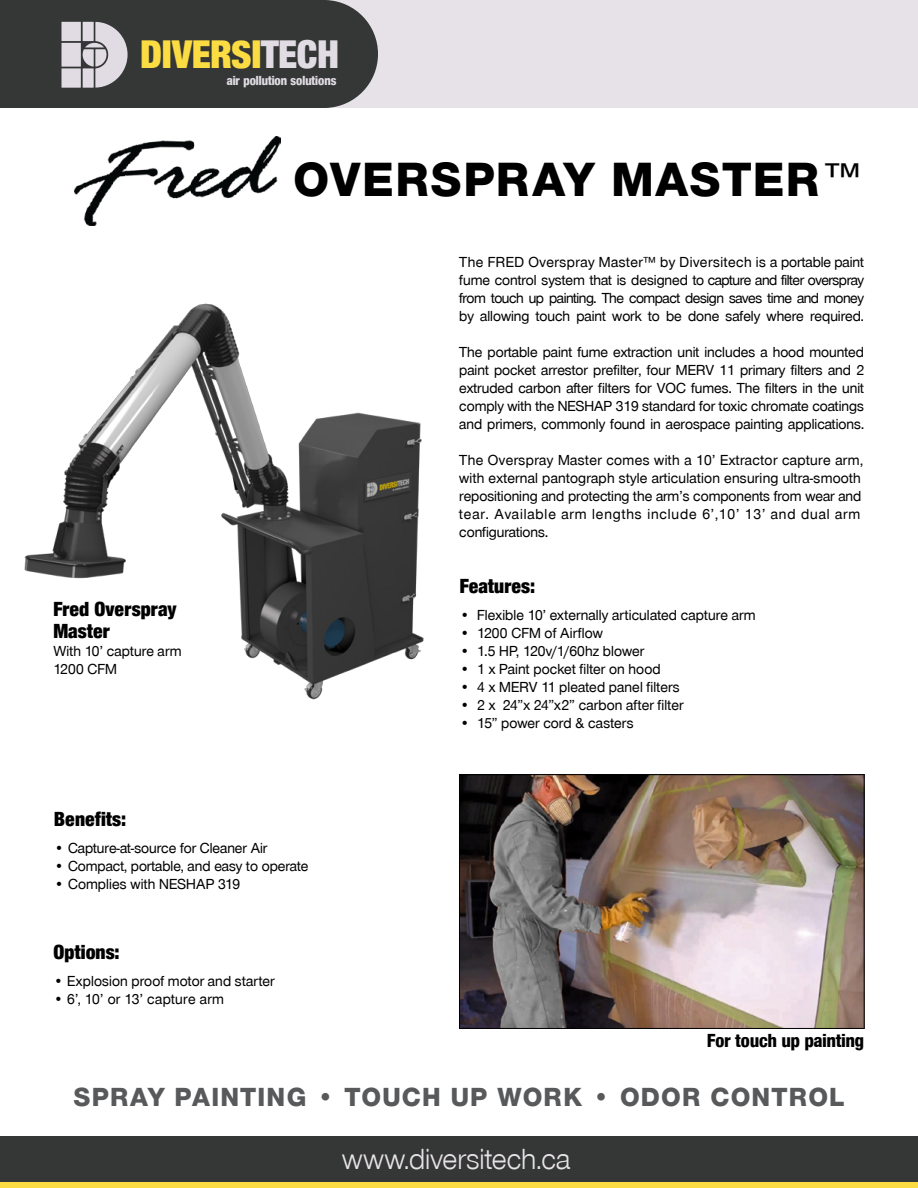
<style>
.page{position:relative;width:918px;height:1188px;background:#fff}
.page>*{position:absolute;margin:0;border:0;box-sizing:border-box;transform-origin:0 0}
.t1{font:49.5px "Nimbus San Nov D Heav";letter-spacing:.045em;color:#000}
.t2{font:41.1px "Nimbus San Nov D Blac Cond";color:#fbdc42}
.t3{font:30px "Nimbus San Nov D";letter-spacing:.005em;color:#e7e2e7}
.t4{font:27px "Nimbus San Nov D Heav";letter-spacing:.065em;color:#58595b}
.t5{font:21px/21.6px "Nimbus San Nov D Blac Cond";letter-spacing:.005em;color:#000}
.t6{font:19.5px "Nimbus San Nov D Heav Cond";letter-spacing:.005em;color:#000}
.t7{font:500 15px/18px "Nimbus San Nov D";letter-spacing:.01em;color:#000;text-align:justify}
.t8{font:13.5px "Nimbus San Nov D Heav Cond";color:#e1dbe3}
.s1{color:#e1dce3}
.s2{font-style:inherit}
</style>
<div class="page">
<div style="left:117px;top:0;width:801px;height:108px;background:#e7e2e7"></div>
<div style="left:0;top:1136px;width:918px;height:52px;background:#fadb43"></div>
<div style="left:0;top:1136px;width:918px;height:46px;background:#343735"></div>
<svg style="left:0;top:0;width:378px;height:108px;background:#474948"></svg>
<img style="left:24px;top:303px;width:400px;height:397px">
<img style="left:461px;top:776px;width:401px;height:251px">
<div style="left:459px;top:774px;width:405px;height:255px;border:1px solid #000"></div>
<img style="left:74px;top:136px;width:207px;height:89px">
<h2 class="t2" style="left:140px;top:30px;width:200px">DIVERSI<span class="s1">TECH</span></h2>
<p class="t8" style="left:227px;top:73px;width:111px">air pollution solutions</p>
<h1 class="t1" style="left:294px;top:151px;width:572px">OVERSPRAY MASTER<sup>™</sup></h1>
<h3 class="t5" style="left:53px;top:598px;width:125px">Fred Overspray<br>Master</h3>
<p class="t7" style="left:53px;top:642px;width:130px">With 10’ capture arm<br>1200 CFM</p>
<h3 class="t5" style="left:54px;top:808px;width:73px">Benefits<span class="s2">:</span></h3>
<p class="t7" style="left:54px;top:839px;width:215px">• Capture-at-source for Cleaner Air</p>
<p class="t7" style="left:54px;top:857px;width:256px">• Compact, portable, and easy to operate</p>
<p class="t7" style="left:54px;top:875px;width:187px">• Complies with NESHAP 319</p>
<h3 class="t5" style="left:53px;top:941px;width:67px">Options:</h3>
<p class="t7" style="left:53px;top:972px;width:223px">• Explosion proof motor and starter</p>
<p class="t7" style="left:53px;top:990px;width:172px">• 6’, 10’ or 13’ capture arm</p>
<p class="t7" style="left:459px;top:253px;width:406px">The FRED Overspray Master™ by Diversitech is a portable paint fume control system that is designed to capture and filter overspray from touch up painting. The compact design saves time and money by allowing touch paint work to be done safely where required.</p>
<p class="t7" style="left:459px;top:343px;width:406px">The portable paint fume extraction unit includes a hood mounted paint pocket arrestor prefilter, four MERV 11 primary filters and 2 extruded carbon after filters for VOC fumes. The filters in the unit comply with the NESHAP 319 standard for toxic chromate coatings and primers, commonly found in aerospace painting applications.</p>
<p class="t7" style="left:459px;top:451px;width:405px;text-align:left">The Overspray Master comes with a 10’ Extractor capture arm, with external pantograph style articulation ensuring ultra-smooth repositioning and protecting the arm’s components from wear and tear. Available arm lengths include 6’,10’ 13’ and dual arm configurations.</p>
<h3 class="t5" style="left:460px;top:575px;width:77px">Features:</h3>
<p class="t7" style="left:460px;top:606px;width:297px">• Flexible 10’ externally articulated capture arm</p>
<p class="t7" style="left:460px;top:624px;width:145px">• 1200 CFM of Airflow</p>
<p class="t7" style="left:460px;top:642px;width:186px">• 1.5 HP, 120v/1/60hz blower</p>
<p class="t7" style="left:460px;top:660px;width:202px">• 1 x Paint pocket filter on hood</p>
<p class="t7" style="left:460px;top:678px;width:222px">• 4 x MERV 11 pleated panel filters</p>
<p class="t7" style="left:460px;top:696px;width:225px">• 2 x 24”x 24”x2” carbon after filter</p>
<p class="t7" style="left:460px;top:714px;width:175px">• 15” power cord &amp; casters</p>
<h3 class="t6" style="left:707px;top:1028px;width:158px">For touch up painting</h3>
<h3 class="t4" style="left:74px;top:1082px;width:772px">SPRAY PAINTING • TOUCH UP WORK • ODOR CONTROL</h3>
<h3 class="t3" style="left:342px;top:1142px;width:230px">www.diversitech.ca</h3>
</div>
